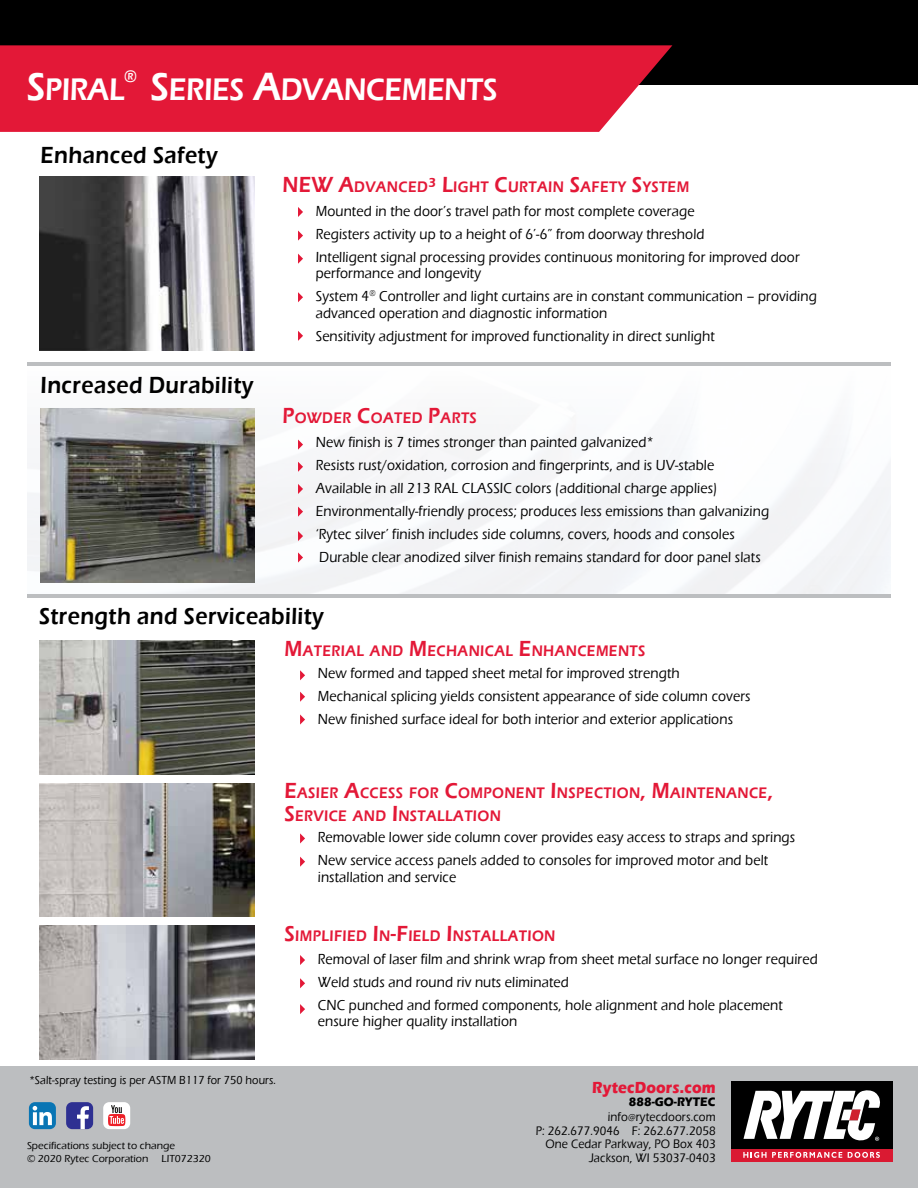
<style>
.page{position:relative;width:918px;height:1188px;background:#fff}
.page>*{position:absolute;margin:0;border:0;box-sizing:border-box;transform-origin:0 0}
.t1{font:600 32.1px "Eras ITC";letter-spacing:-.015em;color:#fff;scale:.9 1}
.t2{font:600 24px "Eras ITC";letter-spacing:.02em;color:#000;scale:.9 1}
.t3{font:600 17.55px "Eras ITC";color:#fff;scale:.9 1}
.t4{font:700 16.5px "Eras ITC";letter-spacing:.01em;color:#e31837;scale:.9 1}
.t5{font:600 15.75px/22.5px "Eras ITC";letter-spacing:.03em;color:#e31837;scale:.9 1}
.t6{font:500 15px/23px "Eras ITC";letter-spacing:.01em;color:#000;scale:.9 1}
.t7{font:500 12.75px/13.5px "Eras ITC";letter-spacing:.01em;color:#000;text-align:right;scale:.9 1}
.t8{font:500 12px "Eras ITC";letter-spacing:.01em;color:#000;scale:.9 1}
.t9{font:500 10.5px/12.6px "Eras ITC";color:#000}
.s1{font-size:40.65px}
.s2{font-size:22.5px}
.s3{font-weight:700}
.s4{font-size:10.5px}
</style>
<div class="page">
<img style="left:27px;top:365px;width:864px;height:229px">
<img style="left:40px;top:783px;width:214px;height:134px">
<img style="left:40px;top:926px;width:214px;height:133px">
<img style="left:40px;top:641px;width:214px;height:133px">
<svg style="left:300px;top:670px;width:5px;height:10px"></svg>
<svg style="left:300px;top:692px;width:5px;height:10px"></svg>
<svg style="left:300px;top:833px;width:5px;height:10px"></svg>
<svg style="left:300px;top:955px;width:5px;height:10px"></svg>
<svg style="left:300px;top:714px;width:5px;height:11px"></svg>
<svg style="left:300px;top:857px;width:5px;height:10px"></svg>
<img style="left:40px;top:177px;width:214px;height:174px">
<svg style="left:300px;top:978px;width:5px;height:10px"></svg>
<svg style="left:300px;top:1004px;width:5px;height:10px"></svg>
<img style="left:40px;top:408px;width:215px;height:174px">
<svg style="left:298px;top:207px;width:5px;height:10px"></svg>
<svg style="left:298px;top:440px;width:5px;height:10px"></svg>
<svg style="left:298px;top:462px;width:5px;height:10px"></svg>
<svg style="left:298px;top:484px;width:5px;height:10px"></svg>
<svg style="left:298px;top:231px;width:5px;height:10px"></svg>
<svg style="left:298px;top:507px;width:5px;height:10px"></svg>
<svg style="left:298px;top:254px;width:5px;height:10px"></svg>
<svg style="left:298px;top:292px;width:5px;height:10px"></svg>
<svg style="left:298px;top:331px;width:5px;height:10px"></svg>
<svg style="left:298px;top:531px;width:5px;height:10px"></svg>
<svg style="left:298px;top:552px;width:5px;height:11px"></svg>
<hr style="left:27px;top:362px;width:864px;height:3px;background:#bcbec0">
<hr style="left:27px;top:594px;width:864px;height:3px;background:#bcbec0">
<div style="left:0;top:0;width:918px;height:84px;background:#000"></div>
<div style="left:0;top:1066px;width:918px;height:122px;background:#bcbec0"></div>
<div style="left:66px;top:1102px;width:27px;height:27px;background:#2e3092;border-radius:6px"></div>
<svg style="left:77px;top:1106px;width:12px;height:23px"></svg>
<div style="left:103px;top:1102px;width:27px;height:27px;background:#fff;border-radius:6px"></div>
<svg style="left:108px;top:1105px;width:17px;height:22px"></svg>
<div style="left:29px;top:1102px;width:27px;height:27px;background:#0975b4;border-radius:6px"></div>
<svg style="left:33px;top:1106px;width:19px;height:19px"></svg>
<div style="left:0;top:45px;width:672px;height:87px;background:#e31837"></div>
<div style="left:731px;top:1149px;width:162px;height:13px;background:#da1a32"></div>
<div style="left:731px;top:1081px;width:162px;height:68px;background:#000"></div>
<svg style="left:743px;top:1152px;width:99px;height:6px"></svg>
<svg style="left:848px;top:1152px;width:32px;height:6px"></svg>
<svg style="left:744px;top:1090px;width:136px;height:51px"></svg>
<h1 class="t1" style="left:27px;top:71px;width:110px"><span class="s1">S</span>PIRAL</h1>
<p class="t3" style="left:124px;top:67px;width:16px">®</p>
<h1 class="t1" style="left:151px;top:71px;width:283px"><span class="s1">S</span>ERIES <span class="s1">A</span>DVANCEME</h1>
<h1 class="t1" style="left:444px;top:71px;width:61px">NTS</h1>
<h2 class="t2" style="left:41px;top:141px;width:198px">Enhanced Safety</h2>
<h2 class="t2" style="left:41px;top:372px;width:238px">Increased Durability</h2>
<p class="t5" style="left:282px;top:176px;width:441px"><span class="s2">NEW A</span>DVANCED<span class="s2">³ L</span>IGHT <span class="s2">C</span>URTAIN <span class="s2">S</span>AFETY <span class="s2">S</span>YSTEM</p>
<p class="t6" style="left:316px;top:200px;width:539px">Mounted in the door’s travel path for most complete coverage<br>Registers activity up to a height of 6’-6” from doorway threshold<br>Intelligent signal processing provides continuous monitoring for improved door</p>
<p class="t6" style="left:316px;top:262px;width:558px">performance and longevity<br>System 4<sup>®</sup> Controller and light curtains are in constant communication – providing</p>
<p class="t6" style="left:316px;top:302px;width:445px">advanced operation and diagnostic information<br>Sensitivity adjustment for improved functionality in direct sunlight</p>
<p class="t5" style="left:282px;top:407px;width:218px"><span class="s2">P</span>OWDER <span class="s2">C</span>OATED <span class="s2">P</span>ARTS</p>
<p class="t6" style="left:316px;top:431px;width:505px">New finish is 7 times stronger than painted galvanized*<br>Resists rust/oxidation, corrosion and fingerprints, and is UV-stable Available in all 213 RAL CLASSIC colors (additional charge applies)<br>Environmentally-friendly process; produces less emissions than galvanizing ‘Rytec silver’ finish includes side columns, covers, hoods and consoles Durable clear anodized silver finish remains standard for door panel slats</p>
<h2 class="t2" style="left:39px;top:603px;width:318px">Strength and Serviceability</h2>
<p class="t5" style="left:284px;top:639px;width:349px"><span class="s2">M</span>ATERIAL AND <span class="s2">M</span>ECHANICAL <span class="s2">E</span>NHANCEME</p>
<p class="t5" style="left:618px;top:639px;width:32px">NTS</p>
<p class="t6" style="left:318px;top:661px;width:482px">New formed and tapped sheet metal for improved strength<br>Mechanical splicing yields consistent appearance of side column covers<br>New finished surface ideal for both interior and exterior applications</p>
<p class="t5" style="left:284px;top:782px;width:544px"><span class="s2">E</span>ASIER <span class="s2">A</span>CCESS FOR <span class="s2">C</span>OMPONENT <span class="s2">I</span> NSPECTION<span class="s2">, M</span>AINTENANCE<span class="s2">,<br>S</span>ERVICE AND <span class="s2">I</span> NSTALLATION</p>
<p class="t6" style="left:318px;top:826px;width:532px">Removable lower side column cover provides easy access to straps and springs<br>New service access panels added to consoles for improved motor and belt</p>
<p class="t6" style="left:318px;top:866px;width:155px">installation and service</p>
<p class="t5" style="left:284px;top:925px;width:303px"><span class="s2">S</span>IMPLIFIED <span class="s2">I</span> N<span class="s2">-F</span>IELD <span class="s2">I</span> NSTALLATION</p>
<p class="t6" style="left:318px;top:948px;width:557px">Removal of laser film and shrink wrap from sheet metal surface no longer required<br>Weld studs and round riv nuts eliminated<br>CNC punched and formed components, hole alignment and hole placement</p>
<p class="t6" style="left:318px;top:1010px;width:223px">ensure higher quality installation</p>
<p class="t8" style="left:29px;top:1074px;width:275px">*Salt-spray testing is per ASTM B117 for 750 hours.</p>
<p class="t4" style="left:592px;top:1078px;width:139px">RytecDoors.com</p>
<p class="t7" style="left:608px;top:1094px;width:121px;line-height:15.1px"><span class="s3">888-GO-RYTEC </span>info<span class="s4">@</span>rytecdoors.com</p>
<p class="t7" style="left:536px;top:1124px;width:201px">P: 262.677.9046 F: 262.677.2058<br>One Cedar Parkway, PO Box 403<br>Jackson, WI 53037-0403</p>
<p class="t9" style="left:27px;top:1139px;width:149px">Specifications subject to change © 2020 Rytec Corporation</p>
<p class="t9" style="left:162px;top:1152px;width:51px">LIT072320</p>
</div>
